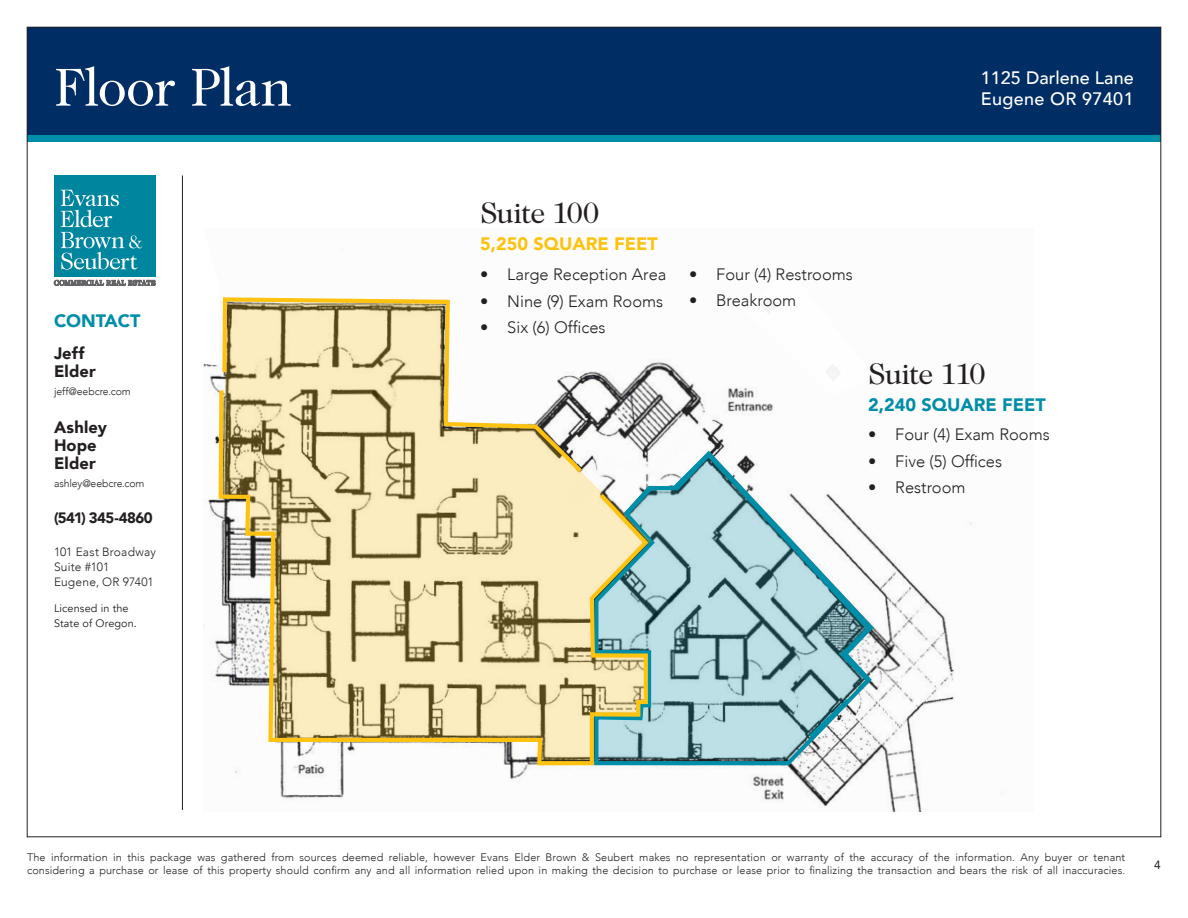
<style>
.page{position:relative;width:1188px;height:918px;background:#fff}
.page>*{position:absolute;margin:0;border:0;box-sizing:border-box;transform-origin:0 0}
.t1{font:54px "Caslon 224 Std";letter-spacing:-.015em;color:#fff}
.Headline_copy{font:30px "Caslon 224 Std";letter-spacing:-.025em;color:#231f20}
.CONTACT_3{font:900 18px "Avenir";color:#008da8}
.Headline_Address_White{font:500 18px "Avenir";color:#fff}
.CONTACT_3-2{font:900 18px "Avenir";color:#fec210}
.Headline_Address_White-2{font:500 18px "Avenir";letter-spacing:.02em;color:#fff}
.t2{font:300 16.5px "Avenir";color:#231f20}
.t3{font:900 16.5px/18px "Avenir";letter-spacing:.01em;color:#231f20}
.t4{font:900 15px "Avenir";letter-spacing:-.04em;color:#231f20}
.t5{font:300 12px/15px "Avenir";letter-spacing:.015em;color:#231f20}
.t6{font:12px "Avenir";color:#231f20}
.t7{font:300 10.8px/12.8px "Avenir";letter-spacing:.01em;color:#231f20}
.t8{font:10.8px/15px "Avenir";letter-spacing:.01em;color:#231f20}
.t9{font:300 10.5px "Avenir";letter-spacing:-.01em;color:#231f20}
</style>
<div class="page">
<div style="left:27px;top:27px;width:1134px;height:108px;background:#002e64"></div>
<hr style="left:182px;top:176px;width:1px;height:634px;background:#231f20">
<div style="left:27px;top:135px;width:1134px;height:7px;background:#008da8"></div>
<img style="left:203px;top:362px;width:769px;height:450px">
<div style="left:54px;top:176px;width:101px;height:101px;background:#00859e"></div>
<svg style="left:61px;top:190px;width:81px;height:80px"></svg>
<svg style="left:54px;top:280px;width:101px;height:6px"></svg>
<svg style="left:745px;top:298px;width:129px;height:98px"></svg>
<svg style="left:651px;top:449px;width:223px;height:318px"></svg>
<svg style="left:668px;top:448px;width:209px;height:247px"></svg>
<svg style="left:651px;top:456px;width:217px;height:303px;fill:#bde0e7"></svg>
<svg style="left:217px;top:26px;width:434px;height:741px"></svg>
<p class="t1" style="left:54px;top:56px;width:240px">Floor Plan</p>
<h3 class="CONTACT_3" style="left:54px;top:305px;width:88px">CONTACT</h3>
<h3 class="t3" style="left:54px;top:343px;width:43px">Jeff<br>Elder</h3>
<p class="t9" style="left:54px;top:385px;width:78px">jeff@eebcre.com</p>
<h3 class="t3" style="left:54px;top:418px;width:54px">Ashley<br>Hope<br>Elder</h3>
<p class="t9" style="left:54px;top:477px;width:92px">ashley@eebcre.com</p>
<h3 class="t4" style="left:54px;top:505px;width:100px">(541) 345-4860</h3>
<p class="t5" style="left:54px;top:544px;width:103px">101 East Broadway<br>Suite #101<br>Eugene, OR 97401</p>
<p class="t8" style="left:54px;top:601px;width:84px">Licensed in the<br>State of Oregon.</p>
<p class="Headline_Address_White" style="left:981px;top:62px;width:154px">1125 Darlene Lane</p>
<p class="Headline_Address_White-2" style="left:981px;top:83px;width:154px">Eugene OR 97401</p>
<p class="Headline_copy" style="left:480px;top:196px;width:121px">Suite 100</p>
<p class="CONTACT_3-2" style="left:480px;top:229px;width:179px">5,250 SQUARE FEET</p>
<p class="t2" style="left:480px;top:265px;width:188px">• Large Reception Area</p>
<p class="t2" style="left:480px;top:291px;width:184px">• Nine (9) Exam Rooms</p>
<p class="t2" style="left:480px;top:318px;width:127px">• Six (6) Offices</p>
<p class="t2" style="left:689px;top:264px;width:165px">• Four (4) Restrooms</p>
<p class="t2" style="left:689px;top:291px;width:109px">• Breakroom</p>
<p class="Headline_copy" style="left:868px;top:356px;width:119px">Suite 110</p>
<p class="CONTACT_3" style="left:868px;top:389px;width:179px">2,240 SQUARE FEET</p>
<p class="t2" style="left:868px;top:425px;width:183px">• Four (4) Exam Rooms</p>
<p class="t2" style="left:868px;top:451px;width:135px">• Five (5) Offices</p>
<p class="t2" style="left:868px;top:478px;width:99px">• Restroom</p>
<p class="t7" style="left:27px;top:851px;width:1100px">The information in this package was gathered from sources deemed reliable, however Evans Elder Brown &amp; Seubert makes no representation or warranty of the accuracy of the information. Any buyer or tenant considering a purchase or lease of this property should confirm any and all information relied upon in making the decision to purchase or lease prior to finalizing the transaction and bears the risk of all inaccuracies.</p>
<p class="t6" style="left:1154px;top:855px;width:8px">4</p>
</div>
